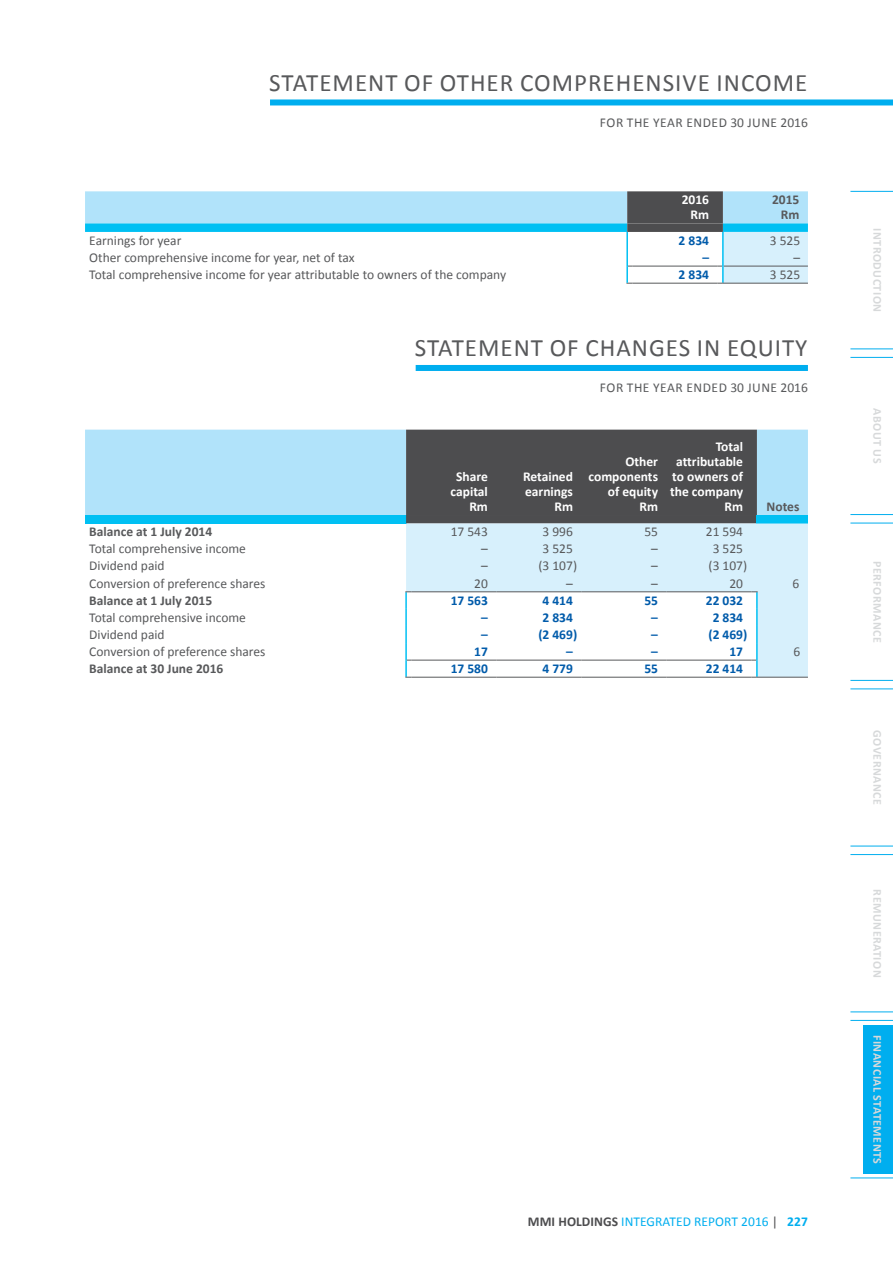
<style>
.page{position:relative;width:893px;height:1263px;background:#fff}
.page>*{position:absolute;margin:0;border:0;box-sizing:border-box;transform-origin:0 0}
.Level_1_head__top_of{font:25.05px "Calibri";letter-spacing:.04em;color:#58595b}
.Table_copy_SA{font:13.5px "Calibri";color:#58595b}
.Bold_figures_SA{font:700 13.5px "Calibri";color:#fff}
.Bold_figures_SA-2{font:700 13.5px "Calibri";color:#005baa}
.Reg_fugures{font:13.5px "Calibri";color:#58595b}
.Table_copy_SA-2{font:700 13.5px "Calibri";color:#58595b}
.Level_1_head__top_of-2{font:13.5px "Calibri";letter-spacing:.04em;color:#58595b}
.t1{font:13.5px "Calibri";letter-spacing:.005em;color:#00aeef}
.Reg_fugures-2{font:700 13.5px "Calibri";color:#58595b}
.t2{font:700 12px "Calibri";letter-spacing:.04em;color:#d7d9da}
.s1{font-weight:700;color:#4d4d4f}
.s2{color:#4d4d4f}
.s3{font-weight:700}
</style>
<div class="page">
<div style="left:270px;top:99px;width:623px;height:6px;background:#00aeef"></div>
<div style="left:416px;top:365px;width:392px;height:6px;background:#00aeef"></div>
<div style="left:85px;top:430px;width:723px;height:85px;background:#b1e3fa"></div>
<div style="left:85px;top:515px;width:321px;height:8px;background:#00c0f3"></div>
<div style="left:406px;top:430px;width:351px;height:93px;background:#4d4d4f"></div>
<div style="left:757px;top:515px;width:51px;height:8px;background:#00c0f3"></div>
<svg style="left:406px;top:523px;width:402px;height:154px;fill:#d7f0fc"></svg>
<hr style="left:411px;top:660px;width:85px;height:1px;background:#58595b">
<hr style="left:496px;top:660px;width:85px;height:1px;background:#58595b">
<hr style="left:581px;top:660px;width:85px;height:1px;background:#58595b">
<hr style="left:666px;top:660px;width:86px;height:1px;background:#58595b">
<hr style="left:757px;top:677px;width:51px;height:1px;background:#58595b">
<hr style="left:411px;top:677px;width:85px;height:1px;background:#58595b">
<hr style="left:496px;top:677px;width:85px;height:1px;background:#58595b">
<hr style="left:581px;top:677px;width:85px;height:1px;background:#58595b">
<hr style="left:666px;top:677px;width:86px;height:1px;background:#58595b">
<svg style="left:405px;top:591px;width:6px;height:87px"></svg>
<hr style="left:411px;top:591px;width:85px;height:1px;background:#58595b">
<hr style="left:496px;top:591px;width:85px;height:1px;background:#58595b">
<hr style="left:581px;top:591px;width:85px;height:1px;background:#58595b">
<hr style="left:666px;top:591px;width:86px;height:1px;background:#58595b">
<svg style="left:752px;top:591px;width:6px;height:87px"></svg>
<svg style="left:85px;top:191px;width:723px;height:93px"></svg>
<div style="left:863px;top:1025px;width:30px;height:149px;background:#00aeef"></div>
<hr style="left:850px;top:191px;width:43px;height:1px;background:#00aeef">
<hr style="left:850px;top:349px;width:43px;height:1px;background:#00aeef">
<hr style="left:850px;top:514px;width:43px;height:1px;background:#00aeef">
<hr style="left:850px;top:680px;width:43px;height:1px;background:#00aeef">
<hr style="left:850px;top:1012px;width:43px;height:1px;background:#00aeef">
<hr style="left:850px;top:846px;width:43px;height:1px;background:#00aeef">
<hr style="left:850px;top:357px;width:43px;height:1px;background:#00aeef">
<hr style="left:850px;top:523px;width:43px;height:1px;background:#00aeef">
<hr style="left:850px;top:689px;width:43px;height:1px;background:#00aeef">
<hr style="left:850px;top:1020px;width:43px;height:1px;background:#00aeef">
<hr style="left:850px;top:854px;width:43px;height:1px;background:#00aeef">
<hr style="left:850px;top:1178px;width:43px;height:1px;background:#00aeef">
<p class="Level_1_head__top_of" style="left:269px;top:67px;width:540px">STATEMENT OF OTHER COMPREHENSIVE INCOME</p>
<p class="Level_1_head__top_of-2" style="left:600px;top:114px;width:209px">FOR THE YEAR ENDED 30 JUNE 2016</p>
<p class="Bold_figures_SA" style="left:682px;top:191px;width:29px">2016</p>
<p class="Bold_figures_SA" style="left:690px;top:206px;width:20px">Rm</p>
<p class="Reg_fugures-2" style="left:772px;top:191px;width:29px">2015</p>
<p class="Reg_fugures-2" style="left:781px;top:206px;width:20px">Rm</p>
<p class="Table_copy_SA" style="left:89px;top:232px;width:94px">Earnings for year</p>
<p class="Bold_figures_SA-2" style="left:679px;top:232px;width:32px">2 834</p>
<p class="Reg_fugures" style="left:770px;top:232px;width:32px">3 525</p>
<p class="Table_copy_SA" style="left:89px;top:249px;width:267px">Other comprehensive income for year, net of tax</p>
<p class="Bold_figures_SA-2" style="left:702px;top:249px;width:8px">–</p>
<p class="Reg_fugures" style="left:793px;top:249px;width:8px">–</p>
<p class="Table_copy_SA" style="left:89px;top:266px;width:418px">Total comprehensive income for year attributable to owners of the company</p>
<p class="Bold_figures_SA-2" style="left:679px;top:266px;width:32px">2 834</p>
<p class="Reg_fugures" style="left:770px;top:266px;width:32px">3 525</p>
<p class="Level_1_head__top_of" style="left:415px;top:332px;width:394px">STATEMENT OF CHANGES IN EQUITY</p>
<p class="Level_1_head__top_of-2" style="left:600px;top:379px;width:209px">FOR THE YEAR ENDED 30 JUNE 2016</p>
<p class="Bold_figures_SA" style="left:456px;top:468px;width:33px">Share</p>
<p class="Bold_figures_SA" style="left:451px;top:483px;width:39px">capital</p>
<p class="Bold_figures_SA" style="left:469px;top:498px;width:20px">Rm</p>
<p class="Bold_figures_SA" style="left:523px;top:468px;width:51px">Retained</p>
<p class="Bold_figures_SA" style="left:525px;top:483px;width:49px">earnings</p>
<p class="Bold_figures_SA" style="left:554px;top:498px;width:20px">Rm</p>
<p class="Bold_figures_SA" style="left:625px;top:453px;width:34px">Other</p>
<p class="Bold_figures_SA" style="left:588px;top:468px;width:71px">components</p>
<p class="Bold_figures_SA" style="left:608px;top:483px;width:52px">of equity</p>
<p class="Bold_figures_SA" style="left:639px;top:498px;width:20px">Rm</p>
<p class="Bold_figures_SA" style="left:716px;top:438px;width:29px">Total</p>
<p class="Bold_figures_SA" style="left:676px;top:453px;width:68px">attributable</p>
<p class="Bold_figures_SA" style="left:672px;top:468px;width:72px">to owners of</p>
<p class="Bold_figures_SA" style="left:670px;top:483px;width:74px">the company</p>
<p class="Bold_figures_SA" style="left:724px;top:498px;width:20px">Rm</p>
<p class="Reg_fugures-2" style="left:767px;top:498px;width:34px">Notes</p>
<p class="Table_copy_SA-2" style="left:89px;top:523px;width:124px">Balance at 1 July 2014</p>
<p class="Reg_fugures" style="left:451px;top:523px;width:39px">17 543</p>
<p class="Reg_fugures" style="left:543px;top:523px;width:32px">3 996</p>
<p class="Reg_fugures" style="left:644px;top:523px;width:15px">55</p>
<p class="Reg_fugures" style="left:706px;top:523px;width:39px">21 594</p>
<p class="Table_copy_SA" style="left:89px;top:540px;width:158px">Total comprehensive income</p>
<p class="Reg_fugures" style="left:481px;top:540px;width:8px">–</p>
<p class="Reg_fugures" style="left:543px;top:540px;width:32px">3 525</p>
<p class="Reg_fugures" style="left:651px;top:540px;width:8px">–</p>
<p class="Reg_fugures" style="left:713px;top:540px;width:32px">3 525</p>
<p class="Table_copy_SA" style="left:89px;top:557px;width:77px">Dividend paid</p>
<p class="Reg_fugures" style="left:481px;top:557px;width:8px">–</p>
<p class="Reg_fugures" style="left:538px;top:557px;width:40px">(3 107)</p>
<p class="Reg_fugures" style="left:651px;top:557px;width:8px">–</p>
<p class="Reg_fugures" style="left:709px;top:557px;width:40px">(3 107)</p>
<p class="Table_copy_SA" style="left:89px;top:574px;width:178px">Conversion of preference shares</p>
<p class="Reg_fugures" style="left:474px;top:574px;width:15px">20</p>
<p class="Reg_fugures" style="left:566px;top:574px;width:8px">–</p>
<p class="Reg_fugures" style="left:651px;top:574px;width:8px">–</p>
<p class="Reg_fugures" style="left:729px;top:574px;width:15px">20</p>
<p class="Reg_fugures" style="left:793px;top:574px;width:8px">6</p>
<p class="Table_copy_SA-2" style="left:89px;top:591px;width:124px">Balance at 1 July 2015</p>
<p class="Bold_figures_SA-2" style="left:451px;top:591px;width:39px">17 563</p>
<p class="Bold_figures_SA-2" style="left:543px;top:591px;width:32px">4 414</p>
<p class="Bold_figures_SA-2" style="left:644px;top:591px;width:15px">55</p>
<p class="Bold_figures_SA-2" style="left:706px;top:591px;width:39px">22 032</p>
<p class="Table_copy_SA" style="left:89px;top:609px;width:158px">Total comprehensive income</p>
<p class="Bold_figures_SA-2" style="left:481px;top:609px;width:8px">–</p>
<p class="Bold_figures_SA-2" style="left:543px;top:609px;width:32px">2 834</p>
<p class="Bold_figures_SA-2" style="left:651px;top:609px;width:8px">–</p>
<p class="Bold_figures_SA-2" style="left:713px;top:609px;width:32px">2 834</p>
<p class="Table_copy_SA" style="left:89px;top:626px;width:77px">Dividend paid</p>
<p class="Bold_figures_SA-2" style="left:481px;top:626px;width:8px">–</p>
<p class="Bold_figures_SA-2" style="left:538px;top:626px;width:40px">(2 469)</p>
<p class="Bold_figures_SA-2" style="left:651px;top:626px;width:8px">–</p>
<p class="Bold_figures_SA-2" style="left:708px;top:626px;width:40px">(2 469)</p>
<p class="Table_copy_SA" style="left:89px;top:643px;width:178px">Conversion of preference shares</p>
<p class="Bold_figures_SA-2" style="left:474px;top:643px;width:15px">17</p>
<p class="Bold_figures_SA-2" style="left:566px;top:643px;width:8px">–</p>
<p class="Bold_figures_SA-2" style="left:651px;top:643px;width:8px">–</p>
<p class="Bold_figures_SA-2" style="left:729px;top:643px;width:15px">17</p>
<p class="Reg_fugures" style="left:793px;top:643px;width:8px">6</p>
<p class="Table_copy_SA-2" style="left:89px;top:660px;width:136px">Balance at 30 June 2016</p>
<p class="Bold_figures_SA-2" style="left:451px;top:660px;width:39px">17 580</p>
<p class="Bold_figures_SA-2" style="left:543px;top:660px;width:32px">4 779</p>
<p class="Bold_figures_SA-2" style="left:644px;top:660px;width:15px">55</p>
<p class="Bold_figures_SA-2" style="left:706px;top:660px;width:39px">22 414</p>
<p class="t1" style="left:528px;top:1212px;width:281px"><span class="s1">MMI HOLDINGS</span> INTEGRATED REPORT 2016 <span class="s2">|</span> <span class="s3">227</span></p>
<p class="t2" style="left:885px;top:228px;width:85px;rotate:90deg">INTRODUCTION</p>
<p class="t2" style="left:885px;top:408px;width:56px;rotate:90deg">ABOUT US</p>
<p class="t2" style="left:885px;top:561px;width:83px;rotate:90deg">PERFORMANCE</p>
<p class="t2" style="left:885px;top:730px;width:76px;rotate:90deg">GOVERNANCE</p>
<p class="t2" style="left:885px;top:889px;width:90px;rotate:90deg">REMUNERATION</p>
<p class="t2" style="left:885px;top:1034px;width:131px;rotate:90deg">FINANCIAL STATEMENTS</p>
</div>
